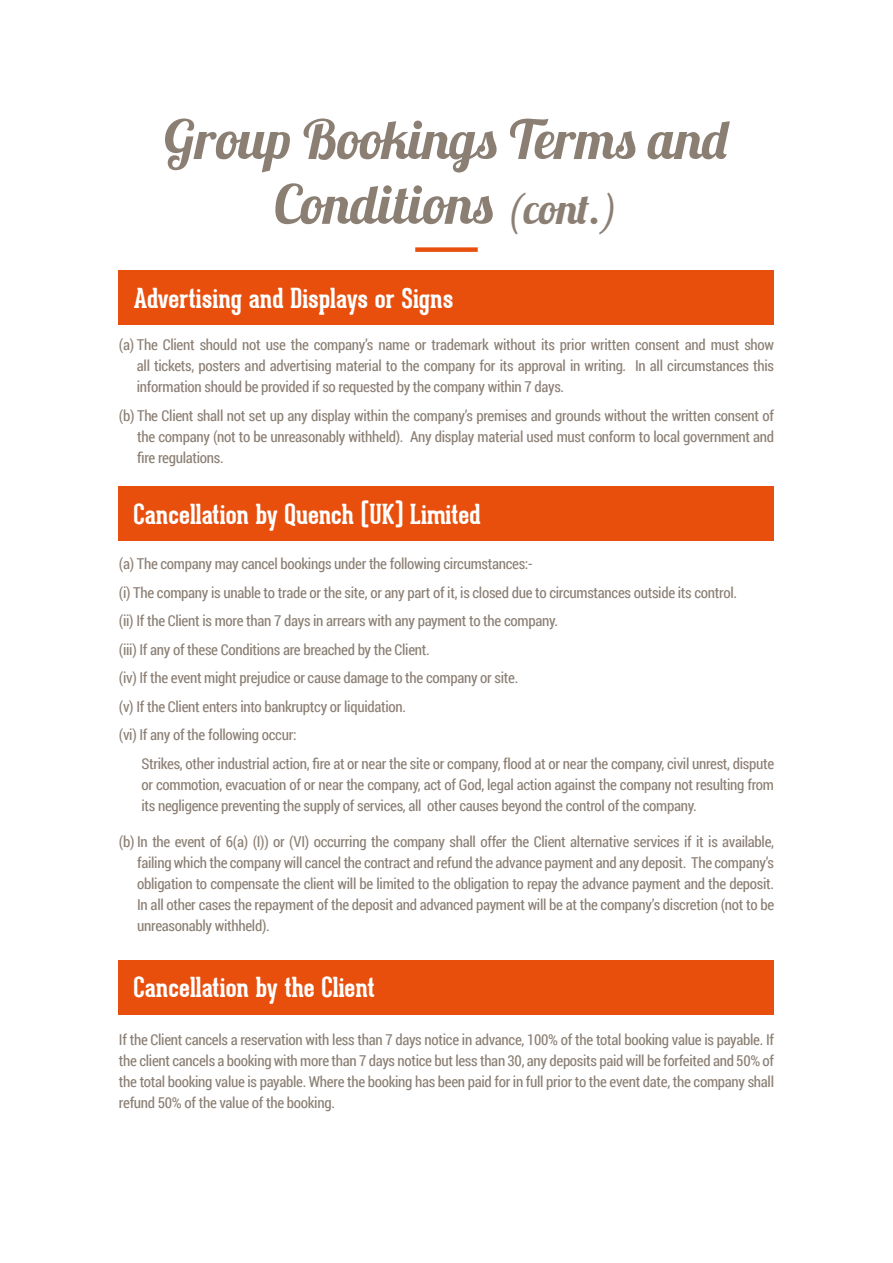
<style>
.page{position:relative;width:893px;height:1263px;background:#fff}
.page>*{position:absolute;margin:0;border:0;box-sizing:border-box;transform-origin:0 0}
.t1{font:54px/64.8px "Lobster 1.3";color:#8b7f74;text-align:center}
.t2{font:700 27px "Geared Slab";color:#fff}
.t3{font:15px/21px "Roboto Condensed";letter-spacing:-.02em;color:#8b7f74;text-align:justify}
.s1{font-size:42px}
</style>
<div class="page">
<div style="left:415px;top:247px;width:63px;height:5px;background:#e84e0c"></div>
<div style="left:118px;top:270px;width:655px;height:54px;background:#e84e0c"></div>
<div style="left:118px;top:486px;width:655px;height:54px;background:#e84e0c"></div>
<div style="left:118px;top:960px;width:655px;height:54px;background:#e84e0c"></div>
<h1 class="t1" style="left:164px;top:106px;width:566px">Group Bookings Terms and<br>Conditions <span class="s1">(cont.)</span></h1>
<h2 class="t2" style="left:134px;top:281px;width:321px">Advertising and Displays or Signs</h2>
<p class="t3" style="left:137px;top:334px;width:639px;text-indent:-18px">(a) The Client should not use the company’s name or trademark without its prior written consent and must show all tickets, posters and advertising material to the company for its approval in writing. In all circumstances this information should be provided if so requested by the company within 7 days.</p>
<p class="t3" style="left:137px;top:404px;width:638px;text-indent:-18px">(b) The Client shall not set up any display within the company’s premises and grounds without the written consent of the company (not to be unreasonably withheld). Any display material used must conform to local government and fire regulations.</p>
<h2 class="t2" style="left:134px;top:497px;width:349px">Cancellation by Quench (UK) Limited</h2>
<p class="t3" style="left:119px;top:549px;width:620px;line-height:28.5px;text-align:left">(a) The company may cancel bookings under the following circumstances:-<br>(i) The company is unable to trade or the site, or any part of it, is closed due to circumstances outside its control. (ii) If the Client is more than 7 days in arrears with any payment to the company.<br>(iii) If any of these Conditions are breached by the Client.<br>(iv) If the event might prejudice or cause damage to the company or site.<br>(v) If the Client enters into bankruptcy or liquidation.<br>(vi) If any of the following occur:</p>
<p class="t3" style="left:141px;top:752px;width:634px">Strikes, other industrial action, fire at or near the site or company, flood at or near the company, civil unrest, dispute or commotion, evacuation of or near the company, act of God, legal action against the company not resulting from its negligence preventing the supply of services, all other causes beyond the control of the company.</p>
<p class="t3" style="left:137px;top:830px;width:638px;text-indent:-18px">(b) In the event of 6(a) (I)) or (VI) occurring the company shall offer the Client alternative services if it is available, failing which the company will cancel the contract and refund the advance payment and any deposit. The company’s obligation to compensate the client will be limited to the obligation to repay the advance payment and the deposit.<br>In all other cases the repayment of the deposit and advanced payment will be at the company’s discretion (not to be unreasonably withheld).</p>
<h2 class="t2" style="left:134px;top:970px;width:243px">Cancellation by the Client</h2>
<p class="t3" style="left:119px;top:1028px;width:657px">If the Client cancels a reservation with less than 7 days notice in advance, 100% of the total booking value is payable. If the client cancels a booking with more than 7 days notice but less than 30, any deposits paid will be forfeited and 50% of the total booking value is payable. Where the booking has been paid for in full prior to the event date, the company shall refund 50% of the value of the booking.</p>
</div>
